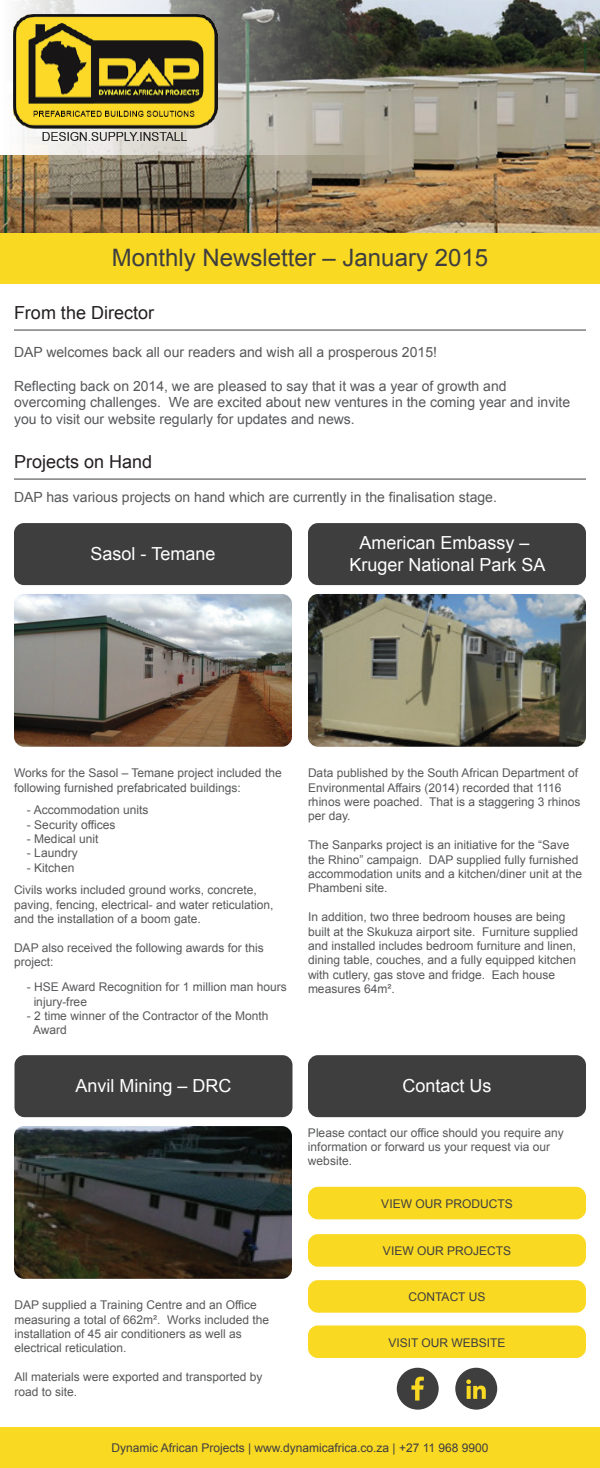
<style>
.page{position:relative;width:600px;height:1468px;background:#fff}
.page>*{position:absolute;margin:0;border:0;box-sizing:border-box;transform-origin:0 0}
.t1{font:24px "Arial";color:#3e3e3f}
.t2{font:18px/21.6px "Arial";color:#fff;text-align:center}
.t3{font:18px "Arial";color:#231f20}
.t4{font:14px/16.8px "Arial";color:#57585a}
.t5{font:12px/14.4px "Arial";color:#57585a}
.t6{font:12px "Arial";color:#3e3e3f}
</style>
<div class="page">
<img style="left:0;top:0;width:600px;height:234px">
<div style="left:0;top:234px;width:600px;height:50px;background:#fad923"></div>
<div style="left:0;top:1427px;width:600px;height:41px;background:#fad923"></div>
<div style="left:308px;top:1187px;width:278px;height:32px;background:#fad923;border-radius:10px"></div>
<div style="left:308px;top:1234px;width:278px;height:32px;background:#fad923;border-radius:10px"></div>
<div style="left:308px;top:1280px;width:278px;height:32px;background:#fad923;border-radius:10px"></div>
<div style="left:308px;top:1325px;width:278px;height:33px;background:#fad923;border-radius:10px"></div>
<svg style="left:0;top:0;width:394px;height:154px;background:#97978f"></svg>
<img style="left:13px;top:10px;width:205px;height:133px">
<hr style="left:14px;top:330px;width:572px;height:1px;background:#3e3e3f">
<hr style="left:14px;top:479px;width:572px;height:1px;background:#3e3e3f">
<div style="left:14px;top:523px;width:278px;height:62px;background:#3e3e3f;border-radius:10px"></div>
<div style="left:308px;top:523px;width:278px;height:62px;background:#3e3e3f;border-radius:10px"></div>
<div style="left:14px;top:1055px;width:278px;height:62px;background:#3e3e3f;border-radius:10px"></div>
<div style="left:308px;top:1055px;width:278px;height:62px;background:#3e3e3f;border-radius:10px"></div>
<img style="left:308px;top:594px;width:278px;height:153px">
<img style="left:14px;top:1126px;width:278px;height:153px">
<img style="left:14px;top:594px;width:278px;height:153px">
<div style="left:397px;top:1368px;width:42px;height:41px;background:#3e3e3f;border-radius:50%"></div>
<svg style="left:411px;top:1376px;width:13px;height:24px"></svg>
<div style="left:455px;top:1368px;width:42px;height:41px;background:#3e3e3f;border-radius:50%"></div>
<svg style="left:466px;top:1379px;width:20px;height:20px"></svg>
<h1 class="t1" style="left:112px;top:242px;width:378px">Monthly Newsletter – January 2015</h1>
<h2 class="t3" style="left:14px;top:301px;width:142px">From the Director</h2>
<p class="t4" style="left:14px;top:344px;width:425px">DAP welcomes back all our readers and wish all a prosperous 2015!</p>
<p class="t4" style="left:14px;top:377px;width:558px">Reflecting back on 2014, we are pleased to say that it was a year of growth and overcoming challenges. We are excited about new ventures in the coming year and invite you to visit our website regularly for updates and news.</p>
<h2 class="t3" style="left:14px;top:450px;width:140px">Projects on Hand</h2>
<p class="t4" style="left:14px;top:489px;width:484px">DAP has various projects on hand which are currently in the finalisation stage.</p>
<h2 class="t2" style="left:91px;top:543px;width:126px">Sasol - Temane</h2>
<h2 class="t2" style="left:349px;top:532px;width:198px">American Embassy –<br>Kruger National Park SA</h2>
<p class="t5" style="left:14px;top:766px;width:269px">Works for the Sasol – Temane project included the following furnished prefabricated buildings:</p>
<p class="t5" style="left:27px;top:803px;width:123px">- Accommodation units</p>
<p class="t5" style="left:27px;top:817px;width:90px">- Security offices</p>
<p class="t5" style="left:27px;top:832px;width:73px">- Medical unit</p>
<p class="t5" style="left:27px;top:846px;width:52px">- Laundry</p>
<p class="t5" style="left:27px;top:860px;width:49px">- Kitchen</p>
<p class="t5" style="left:14px;top:883px;width:261px">Civils works included ground works, concrete, paving, fencing, electrical- and water reticulation, and the installation of a boom gate.</p>
<p class="t5" style="left:14px;top:940px;width:251px">DAP also received the following awards for this project:</p>
<p class="t5" style="left:34px;top:980px;width:255px;text-indent:-7px">- HSE Award Recognition for 1 million man hours injury-free</p>
<p class="t5" style="left:33px;top:1009px;width:237px;text-indent:-6px">- 2 time winner of the Contractor of the Month<br>Award</p>
<p class="t5" style="left:308px;top:766px;width:274px">Data published by the South African Department of Environmental Affairs (2014) recorded that 1116 rhinos were poached. That is a staggering 3 rhinos per day.</p>
<p class="t5" style="left:308px;top:838px;width:276px">The Sanparks project is an initiative for the “Save the Rhino” campaign. DAP supplied fully furnished accommodation units and a kitchen/diner unit at the Phambeni site.</p>
<p class="t5" style="left:308px;top:910px;width:272px">In addition, two three bedroom houses are being built at the Skukuza airport site. Furniture supplied and installed includes bedroom furniture and linen, dining table, couches, and a fully equipped kitchen with cutlery, gas stove and fridge. Each house measures 64m².</p>
<h2 class="t2" style="left:75px;top:1075px;width:158px">Anvil Mining – DRC</h2>
<h2 class="t2" style="left:402px;top:1075px;width:91px">Contact Us</h2>
<p class="t5" style="left:14px;top:1298px;width:256px">DAP supplied a Training Centre and an Office measuring a total of 662m². Works included the installation of 45 air conditioners as well as electrical reticulation.</p>
<p class="t5" style="left:14px;top:1370px;width:250px">All materials were exported and transported by road to site.</p>
<p class="t5" style="left:308px;top:1125px;width:257px">Please contact our office should you require any information or forward us your request via our website.</p>
<p class="t6" style="left:381px;top:1195px;width:133px">VIEW OUR PRODUCTS</p>
<p class="t6" style="left:383px;top:1243px;width:130px">VIEW OUR PROJECTS</p>
<p class="t6" style="left:409px;top:1288px;width:78px">CONTACT US</p>
<p class="t6" style="left:388px;top:1334px;width:119px">VISIT OUR WEBSITE</p>
<p class="t6" style="left:111px;top:1440px;width:379px">Dynamic African Projects | www.dynamicafrica.co.za | +27 11 968 9900</p>
</div>
